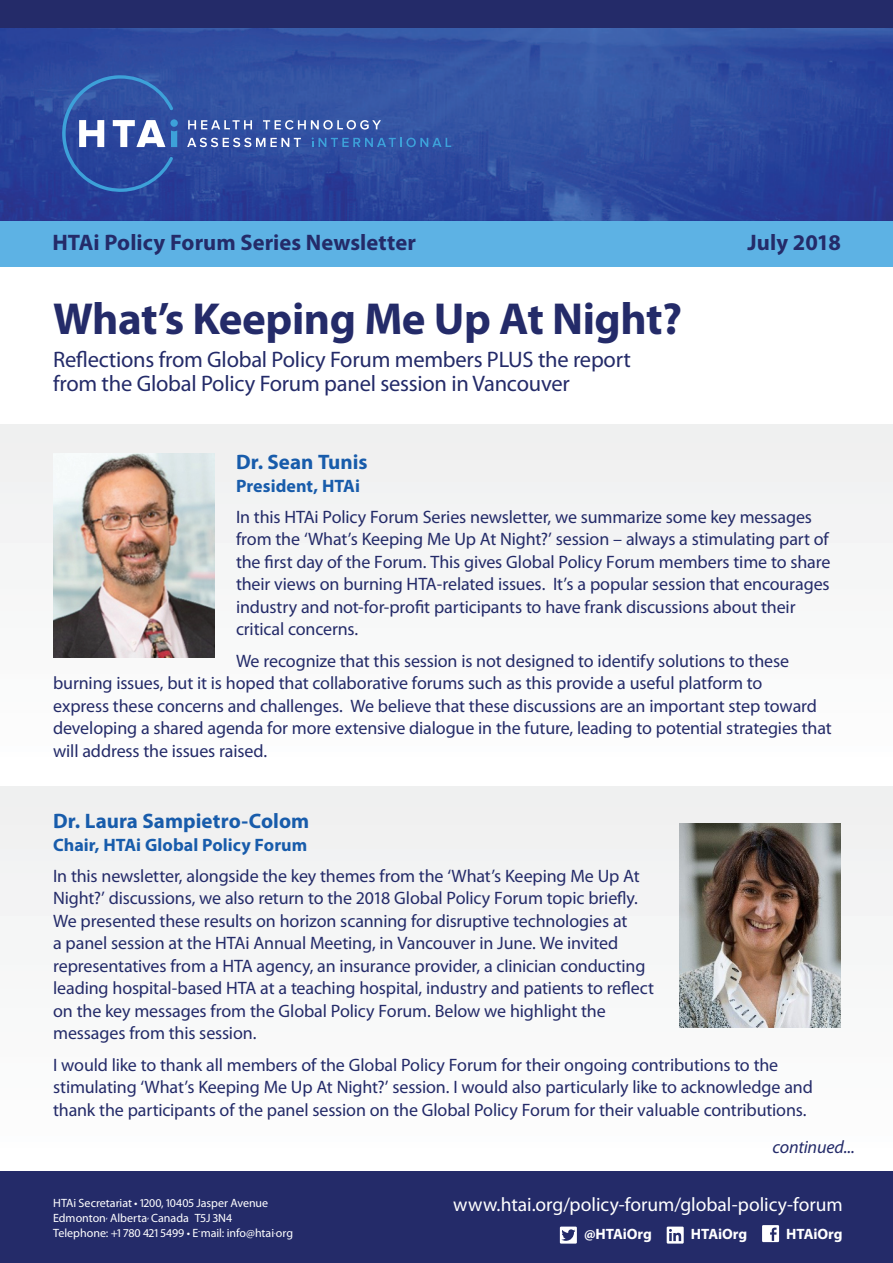
<style>
.page{position:relative;width:893px;height:1263px;background:#fff}
.page>*{position:absolute;margin:0;border:0;box-sizing:border-box;transform-origin:0 0}
.cover2{font:700 45px "Myriad Pro";letter-spacing:-.01em;color:#242b69}
.cover3{font:22.5px/24px "Myriad Pro";letter-spacing:-.01em;color:#242b69}
.sectionbar{font:700 22.5px "Myriad Pro";color:#242b69}
.Name{font:700 21px "Myriad Pro";letter-spacing:.005em;color:#185cab}
.sub14{font:700 21px "Myriad Pro";color:#185cab}
.sectionbar-2{font:19.5px "Myriad Pro";color:#fff}
.body11{font:18px/22.5px "Myriad Pro";letter-spacing:-.01em;color:#242b69}
.subhead2{font:700 18px "Myriad Pro";letter-spacing:.005em;color:#185cab}
.body11-2{font:italic 18px "Myriad Pro";letter-spacing:-.01em;color:#242b69}
.t1{font:700 15px "Myriad Pro";letter-spacing:-.005em;color:#fff}
.t2{font:12px/15px "Myriad Pro";color:#fff}
</style>
<div class="page">
<img style="left:0;top:28px;width:893px;height:193px">
<div style="left:0;top:221px;width:893px;height:45px;background:#5db2e4"></div>
<div style="left:0;top:425px;width:893px;height:354px;background:#f7f8f8"></div>
<div style="left:0;top:787px;width:893px;height:384px;background:#f7f8f8"></div>
<div style="left:0;top:1171px;width:893px;height:92px;background:#242b69"></div>
<svg style="left:560px;top:1226px;width:17px;height:17px"></svg>
<svg style="left:667px;top:1226px;width:17px;height:17px"></svg>
<svg style="left:762px;top:1225px;width:17px;height:17px"></svg>
<img style="left:53px;top:453px;width:162px;height:205px">
<img style="left:679px;top:823px;width:162px;height:204px">
<div style="left:0;top:0;width:893px;height:28px;background:#242b69"></div>
<svg style="left:188px;top:120px;width:64px;height:9px"></svg>
<svg style="left:263px;top:120px;width:118px;height:10px"></svg>
<svg style="left:187px;top:138px;width:114px;height:9px"></svg>
<svg style="left:312px;top:137px;width:139px;height:10px"></svg>
<svg style="left:62px;top:75px;width:115px;height:117px;background:#3f5faa"></svg>
<p class="sectionbar" style="left:52px;top:230px;width:365px">HTAi Policy Forum Series Newsletter</p>
<p class="sectionbar" style="left:748px;top:230px;width:95px">July 2018</p>
<p class="cover2" style="left:53px;top:293px;width:631px">What’s Keeping Me Up At Night?</p>
<p class="cover3" style="left:53px;top:348px;width:579px">Reflections from Global Policy Forum members PLUS the report from the Global Policy Forum panel session in Vancouver</p>
<p class="sub14" style="left:236px;top:450px;width:133px">Dr. Sean Tunis</p>
<p class="subhead2" style="left:236px;top:476px;width:125px">President, HTAi</p>
<p class="body11" style="left:236px;top:506px;width:596px">In this HTAi Policy Forum Series newsletter, we summarize some key messages from the ‘What’s Keeping Me Up At Night?’ session – always a stimulating part of the first day of the Forum. This gives Global Policy Forum members time to share their views on burning HTA-related issues. It’s a popular session that encourages industry and not-for-profit participants to have frank discussions about their critical concerns.</p>
<p class="body11" style="left:53px;top:650px;width:780px;text-indent:183px">We recognize that this session is not designed to identify solutions to these burning issues, but it is hoped that collaborative forums such as this provide a useful platform to<br>express these concerns and challenges. We believe that these discussions are an important step toward developing a shared agenda for more extensive dialogue in the future, leading to potential strategies that will address the issues raised.</p>
<p class="Name" style="left:53px;top:809px;width:258px">Dr. Laura Sampietro-Colom</p>
<p class="subhead2" style="left:53px;top:835px;width:256px">Chair, HTAi Global Policy Forum</p>
<p class="body11" style="left:53px;top:865px;width:602px">In this newsletter, alongside the key themes from the ‘What’s Keeping Me Up At Night?’ discussions, we also return to the 2018 Global Policy Forum topic briefly.<br>We presented these results on horizon scanning for disruptive technologies at<br>a panel session at the HTAi Annual Meeting, in Vancouver in June. We invited representatives from a HTA agency, an insurance provider, a clinician conducting leading hospital-based HTA at a teaching hospital, industry and patients to reflect on the key messages from the Global Policy Forum. Below we highlight the messages from this session.</p>
<p class="body11" style="left:53px;top:1054px;width:761px">I would like to thank all members of the Global Policy Forum for their ongoing contributions to the stimulating ‘What’s Keeping Me Up At Night?’ session. I would also particularly like to acknowledge and thank the participants of the panel session on the Global Policy Forum for their valuable contributions.</p>
<p class="body11-2" style="left:773px;top:1137px;width:84px">continued...</p>
<p class="t2" style="left:53px;top:1195px;width:217px">HTAi Secretariat • 1200, 10405 Jasper Avenue</p>
<p class="sectionbar-2" style="left:453px;top:1193px;width:391px">www.htai.org/policy-forum/global-policy-forum</p>
<p class="t2" style="left:53px;top:1210px;width:241px">Edmonton, Alberta, Canada T5J 3N4<br>Telephone: +1 780 421 5499 • E-mail: info@htai.org</p>
<p class="t1" style="left:584px;top:1226px;width:69px">@HTAiOrg</p>
<p class="t1" style="left:691px;top:1226px;width:58px">HTAiOrg</p>
<p class="t1" style="left:786px;top:1226px;width:58px">HTAiOrg</p>
</div>
